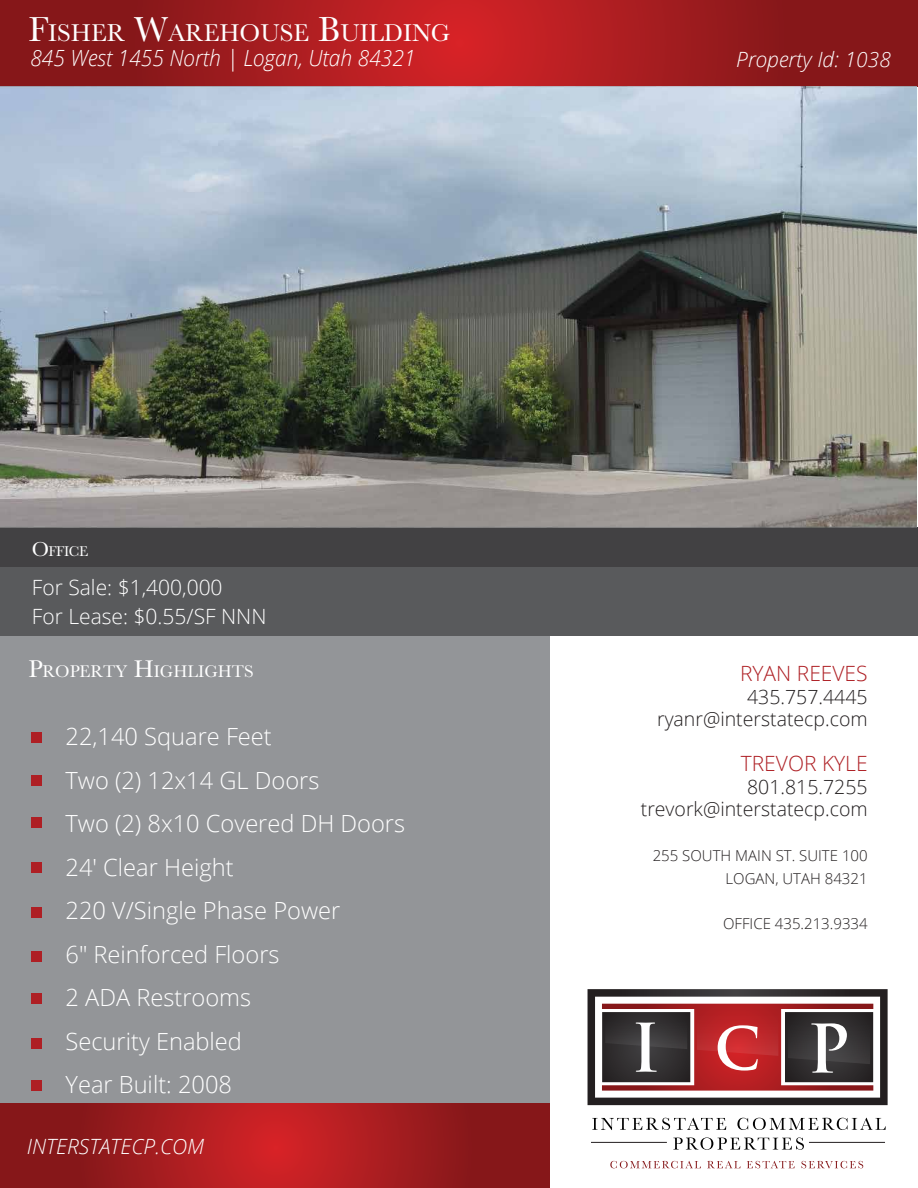
<style>
.page{position:relative;width:918px;height:1188px;background:#fff}
.page>*{position:absolute;margin:0;border:0;box-sizing:border-box;transform-origin:0 0}
.t1{font:25.2px "Baskerville";color:#fff}
.t2{font:300 23.7px/43.5px "Open Sans";color:#fff}
.t3{font:italic 300 22.35px "Open Sans";color:#fff;scale:.94 1}
.t4{font:300 21px/28.5px "Open Sans";color:#fff}
.t5{font:italic 300 21px "Open Sans";color:#fff}
.t6{font:300 21px "Open Sans";color:#ae1f24}
.t7{font:300 19.5px/22.5px "Open Sans";color:#231f20;text-align:right}
.t8{font:17.55px "Baskerville";color:#fff}
.t9{font:300 15px/22.5px "Open Sans";color:#231f20;text-align:right}
.t10{font:14.7px "Baskerville";letter-spacing:-.025em;color:#fff}
.s1{font-size:36px}
.s2{font-size:21px}
.s3{font-size:25.05px}
</style>
<div class="page">
<div style="left:1px;top:619px;width:549px;height:569px;background:#939598"></div>
<svg style="left:592px;top:1118px;width:134px;height:12px"></svg>
<svg style="left:737px;top:1118px;width:149px;height:12px"></svg>
<svg style="left:673px;top:1137px;width:131px;height:13px"></svg>
<hr style="left:809px;top:1142px;width:76px;height:1px;background:#231f20">
<hr style="left:591px;top:1142px;width:76px;height:1px;background:#231f20">
<svg style="left:588px;top:989px;width:300px;height:116px"></svg>
<svg style="left:610px;top:1161px;width:91px;height:7px"></svg>
<svg style="left:707px;top:1161px;width:33px;height:7px"></svg>
<svg style="left:747px;top:1161px;width:48px;height:7px"></svg>
<svg style="left:801px;top:1161px;width:62px;height:7px"></svg>
<svg style="left:1px;top:1104px;width:549px;height:84px;background:#a11b1e"></svg>
<div style="left:32px;top:732px;width:10px;height:10px;background:#ae1f24"></div>
<div style="left:32px;top:775px;width:10px;height:11px;background:#ae1f24"></div>
<div style="left:32px;top:817px;width:10px;height:11px;background:#ae1f24"></div>
<div style="left:32px;top:862px;width:10px;height:11px;background:#ae1f24"></div>
<div style="left:32px;top:907px;width:10px;height:11px;background:#ae1f24"></div>
<div style="left:32px;top:951px;width:10px;height:10px;background:#ae1f24"></div>
<div style="left:32px;top:993px;width:10px;height:10px;background:#ae1f24"></div>
<div style="left:32px;top:1038px;width:10px;height:10px;background:#ae1f24"></div>
<div style="left:32px;top:1080px;width:10px;height:10px;background:#ae1f24"></div>
<img style="left:0;top:0;width:917px;height:685px">
<p class="t1" style="left:28px;top:17px;width:423px"><span class="s1">F</span>ISHER <span class="s1">W</span>AREHOUSE <span class="s1">B</span>UILDING</p>
<p class="t3" style="left:30px;top:43px;width:411px">845 West 1455 North | Logan, Utah 84321</p>
<p class="t10" style="left:32px;top:542px;width:58px"><span class="s2">O</span>FFICE</p>
<p class="t4" style="left:32px;top:573px;width:236px">For Sale: $1,400,000<br>For Lease: $0.55/SF NNN</p>
<p class="t5" style="left:736px;top:45px;width:156px">Property Id: 1038</p>
<p class="t8" style="left:28px;top:660px;width:227px"><span class="s3">P</span>ROPERTY <span class="s3">H</span>IGHLIGHTS</p>
<p class="t6" style="left:740px;top:659px;width:129px">RYAN REEVES</p>
<p class="t7" style="left:657px;top:685px;width:212px">435.757.4445 ryanr@interstatecp.com</p>
<p class="t6" style="left:741px;top:749px;width:128px">TREVOR KYLE</p>
<p class="t7" style="left:641px;top:775px;width:228px">801.815.7255 trevork@interstatecp.com</p>
<p class="t9" style="left:653px;top:844px;width:216px">255 SOUTH MAIN ST. SUITE 100<br>LOGAN, UTAH 84321</p>
<p class="t9" style="left:723px;top:912px;width:146px">OFFICE 435.213.9334</p>
<p class="t2" style="left:66px;top:714px;width:341px">22,140 Square Feet<br>Two (2) 12x14 GL Doors<br>Two (2) 8x10 Covered DH Doors<br>24' Clear Height<br>220 V/Single Phase Power<br>6" Reinforced Floors<br>2 ADA Restrooms<br>Security Enabled<br>Year Built: 2008</p>
<p class="t5" style="left:27px;top:1132px;width:179px">INTERSTATECP.COM</p>
</div>
